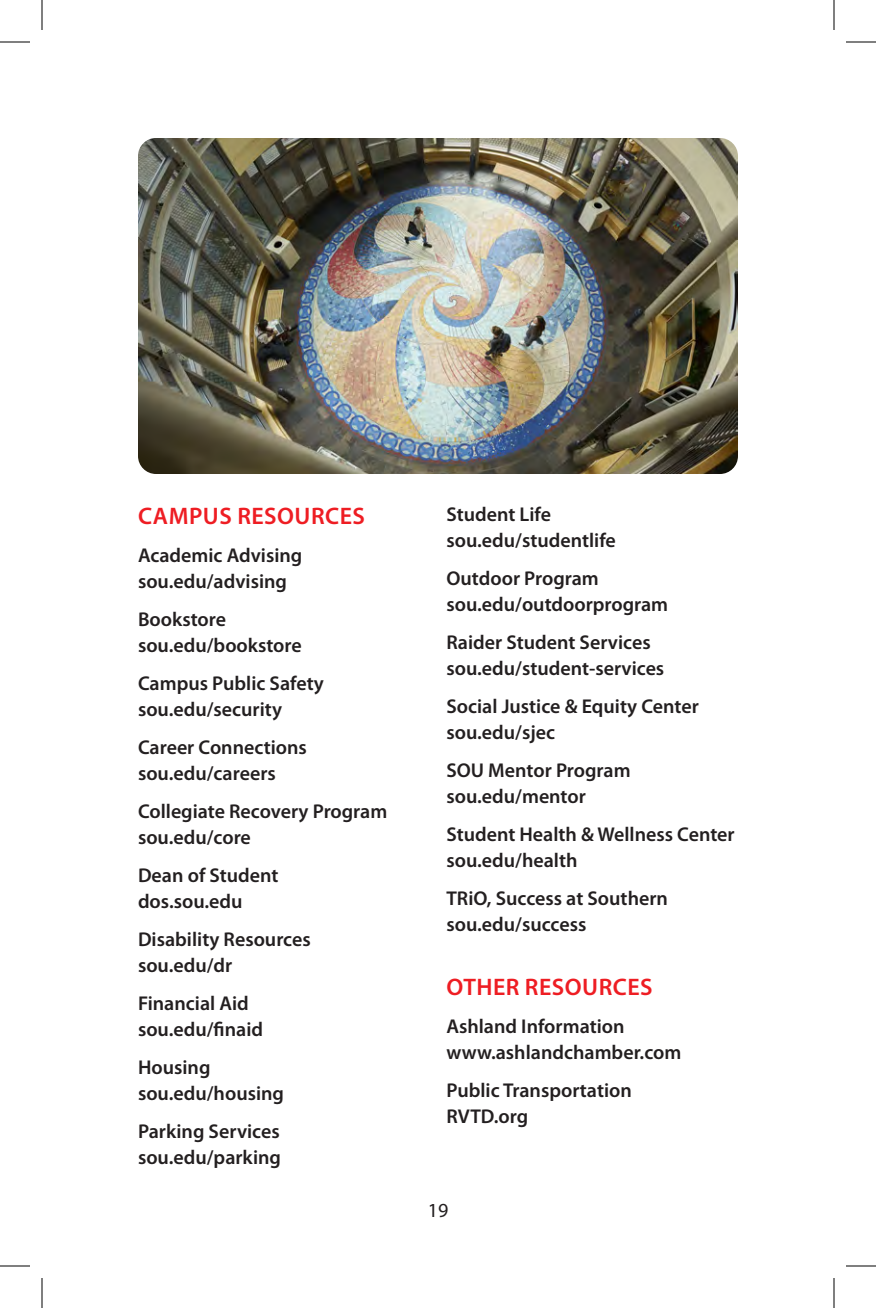
<style>
.page{position:relative;width:876px;height:1308px;background:#fff}
.page>*{position:absolute;margin:0;border:0;box-sizing:border-box;transform-origin:0 0}
.t1{font:600 24px "Myriad Pro";letter-spacing:.02em;color:#ee1d23}
.t2{font:600 20px/26px "Myriad Pro";color:#231f20}
.t3{font:20px "Myriad Pro";color:#231f20}
</style>
<div class="page">
<img style="left:138px;top:138px;width:600px;height:336px">
<hr style="left:0;top:42px;width:30px;height:1px;background:#000">
<hr style="left:846px;top:42px;width:30px;height:1px;background:#000">
<hr style="left:0;top:1266px;width:30px;height:1px;background:#000">
<hr style="left:846px;top:1266px;width:30px;height:1px;background:#000">
<hr style="left:42px;top:0;width:1px;height:30px;background:#000">
<hr style="left:42px;top:1278px;width:1px;height:30px;background:#000">
<hr style="left:834px;top:0;width:1px;height:30px;background:#000">
<hr style="left:834px;top:1278px;width:1px;height:30px;background:#000">
<p class="t1" style="left:138px;top:503px;width:228px">CAMPUS RESOURCES</p>
<p class="t2" style="left:138px;top:543px;width:166px">Academic Advising sou.edu/advising</p>
<p class="t2" style="left:138px;top:607px;width:165px">Bookstore sou.edu/bookstore</p>
<p class="t2" style="left:138px;top:671px;width:187px">Campus Public Safety sou.edu/security</p>
<p class="t2" style="left:138px;top:735px;width:170px">Career Connections sou.edu/careers</p>
<p class="t2" style="left:138px;top:799px;width:251px">Collegiate Recovery Program sou.edu/core</p>
<p class="t2" style="left:138px;top:863px;width:142px">Dean of Student dos.sou.edu</p>
<p class="t2" style="left:138px;top:927px;width:174px">Disability Resources sou.edu/dr</p>
<p class="t2" style="left:138px;top:991px;width:127px">Financial Aid sou.edu/finaid</p>
<p class="t2" style="left:138px;top:1055px;width:148px">Housing sou.edu/housing</p>
<p class="t2" style="left:138px;top:1119px;width:145px">Parking Services sou.edu/parking</p>
<p class="t2" style="left:446px;top:502px;width:171px">Student Life sou.edu/studentlife</p>
<p class="t2" style="left:446px;top:566px;width:223px">Outdoor Program sou.edu/outdoorprogram</p>
<p class="t2" style="left:446px;top:630px;width:219px">Raider Student Services sou.edu/student-services</p>
<p class="t2" style="left:446px;top:694px;width:254px">Social Justice &amp; Equity Center sou.edu/sjec</p>
<p class="t2" style="left:446px;top:758px;width:186px">SOU Mentor Program sou.edu/mentor</p>
<p class="t2" style="left:446px;top:822px;width:290px">Student Health &amp; Wellness Center sou.edu/health</p>
<p class="t2" style="left:446px;top:886px;width:223px">TRiO, Success at Southern sou.edu/success</p>
<p class="t1" style="left:447px;top:974px;width:208px">OTHER RESOURCES</p>
<p class="t2" style="left:446px;top:1014px;width:236px">Ashland Information www.ashlandchamber.com</p>
<p class="t2" style="left:446px;top:1078px;width:187px">Public Transportation<br>RVTD.org</p>
<p class="t3" style="left:428px;top:1198px;width:22px">19</p>
</div>
